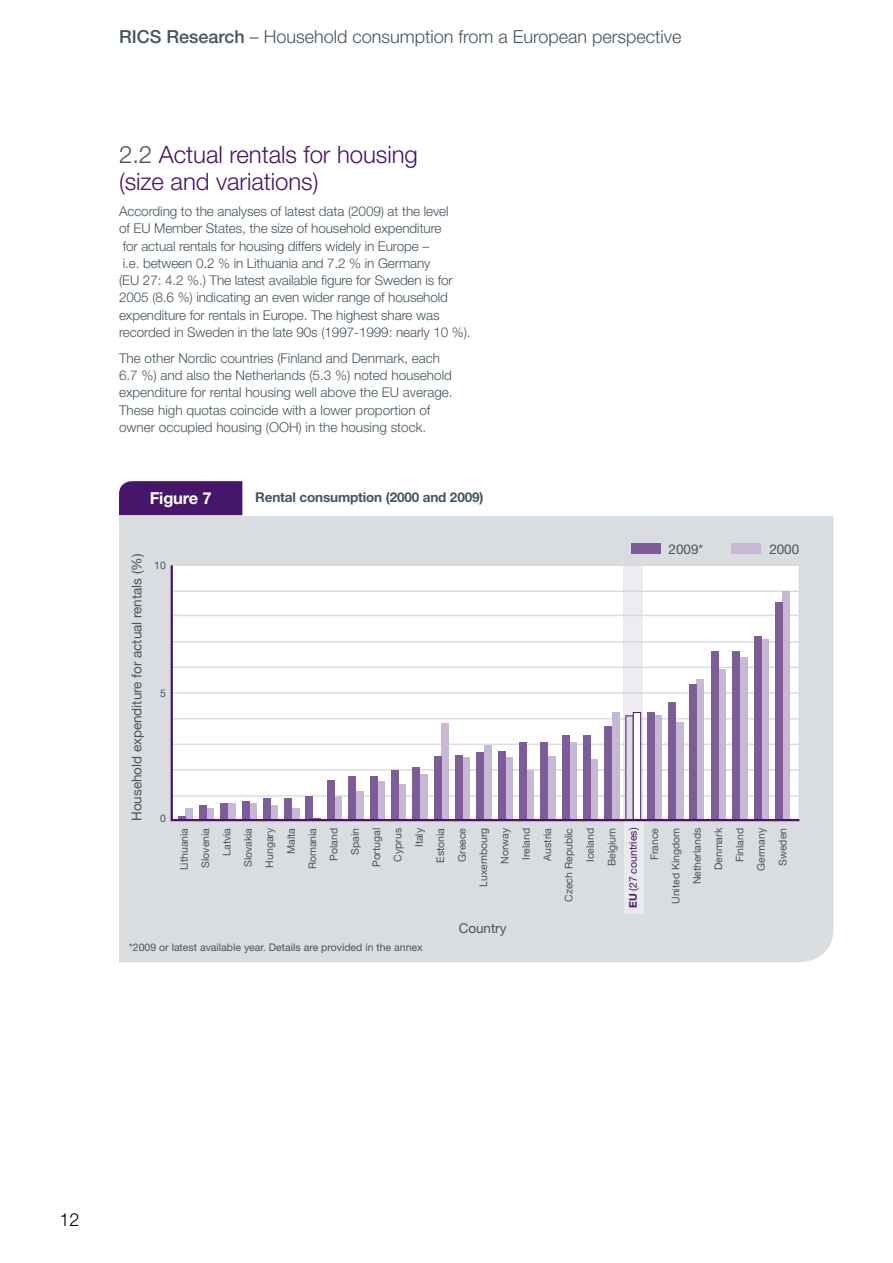
<style>
.page{position:relative;width:893px;height:1263px;background:#fff}
.page>*{position:absolute;margin:0;border:0;box-sizing:border-box;transform-origin:0 0}
.t1{font:300 24px/27px "Helvetica Neue LT";letter-spacing:-.005em;color:#46166b}
.t2{font:300 18px "Helvetica Neue LT";color:#455560}
.t3{font:300 18px "Helvetica Neue LT";color:#000}
.t4{font:700 16.5px "Helvetica Neue LT";letter-spacing:-.01em;color:#fff}
.t5{font:300 13.5px/17.2px "Helvetica Neue LT";letter-spacing:-.005em;color:#455560}
.t6{font:13.5px "Helvetica Neue LT";letter-spacing:-.005em;color:#455560}
.t7{font:700 13.5px "Helvetica Neue LT";letter-spacing:-.01em;color:#455560}
.t8{font:10.5px/21.3px "Helvetica Neue LT";letter-spacing:-.005em;color:#455560;text-align:right}
.t9{font:10.5px "Helvetica Neue LT";letter-spacing:-.005em;color:#46166b}
.s1{font-weight:500}
.s2{color:#455560}
.s3{font-weight:700}
</style>
<div class="page">
<div style="left:119px;top:516px;width:714px;height:446px;background:#dadddf"></div>
<div style="left:119px;top:481px;width:123px;height:34px;background:#46166b"></div>
<div style="left:624px;top:820px;width:19px;height:93px;background:#e9eaec"></div>
<svg style="left:169px;top:563px;width:633px;height:259px"></svg>
<div style="left:731px;top:544px;width:30px;height:10px;background:#c7b9d3"></div>
<div style="left:631px;top:544px;width:29px;height:10px;background:#7d5c97"></div>
<h2 class="t2" style="left:119px;top:25px;width:564px"><span class="s1">RICS Research</span> – Household consumption from a European perspective</h2>
<h1 class="t1" style="left:119px;top:141px;width:300px"><span class="s2">2.2</span> Actual rentals for housing (size and variations)</h1>
<p class="t5" style="left:119px;top:202px;width:353px">According to the analyses of latest data (2009) at the level<br>of EU Member States, the size of household expenditure<br>for actual rentals for housing differs widely in Europe –<br>i.e. between 0.2 % in Lithuania and 7.2 % in Germany<br>(EU 27: 4.2 %.) The latest available figure for Sweden is for 2005 (8.6 %) indicating an even wider range of household expenditure for rentals in Europe. The highest share was recorded in Sweden in the late 90s (1997-1999: nearly 10 %).</p>
<p class="t5" style="left:119px;top:349px;width:335px">The other Nordic countries (Finland and Denmark, each 6.7 %) and also the Netherlands (5.3 %) noted household expenditure for rental housing well above the EU average.<br>These high quotas coincide with a lower proportion of owner occupied housing (OOH) in the housing stock.</p>
<p class="t4" style="left:150px;top:487px;width:64px">Figure 7</p>
<p class="t7" style="left:255px;top:489px;width:230px">Rental consumption (2000 and 2009)</p>
<p class="t6" style="left:129px;top:821px;width:269px;rotate:-90deg">Household expenditure for actual rentals (%)</p>
<p class="t8" style="left:154px;top:555px;width:13px">10</p>
<p class="t8" style="left:160px;top:682px;width:7px">5</p>
<p class="t8" style="left:160px;top:808px;width:7px">0</p>
<p class="t6" style="left:669px;top:541px;width:36px">2009*</p>
<p class="t6" style="left:769px;top:541px;width:31px">2000</p>
<p class="t8" style="left:451px;top:862px;width:35px;rotate:-90deg">Greece</p>
<p class="t8" style="left:579px;top:866px;width:40px;text-align:center;rotate:-90deg">Iceland<br>Belgium</p>
<p class="t8" style="left:643px;top:904px;width:77px;rotate:-90deg">France<br>United Kingdom<br>Netherlands<br>Denmark<br>Finland<br>Germany<br>Sweden</p>
<p class="t8" style="left:494px;top:864px;width:37px;rotate:-90deg">Norway</p>
<p class="t8" style="left:173px;top:870px;width:44px;rotate:-90deg">Lithuania<br>Slovenia<br>Latvia<br>Slovakia<br>Hungary<br>Malta<br>Romania<br>Poland<br>Spain<br>Portugal<br>Cyprus<br>Italy<br>Estonia</p>
<p class="t8" style="left:515px;top:859px;width:33px;rotate:-90deg">Ireland</p>
<p class="t8" style="left:472px;top:887px;width:60px;rotate:-90deg">Luxembourg</p>
<p class="t8" style="left:537px;top:902px;width:75px;rotate:-90deg">Austria<br>Czech Republic</p>
<p class="t9" style="left:627px;top:908px;width:82px;rotate:-90deg"><span class="s3">EU</span> (27 countries)</p>
<p class="t8" style="left:129px;top:937px;width:295px">*2009 or latest available year. Details are provided in the annex</p>
<p class="t6" style="left:459px;top:920px;width:49px">Country</p>
<h2 class="t3" style="left:60px;top:1209px;width:22px">12</h2>
</div>
